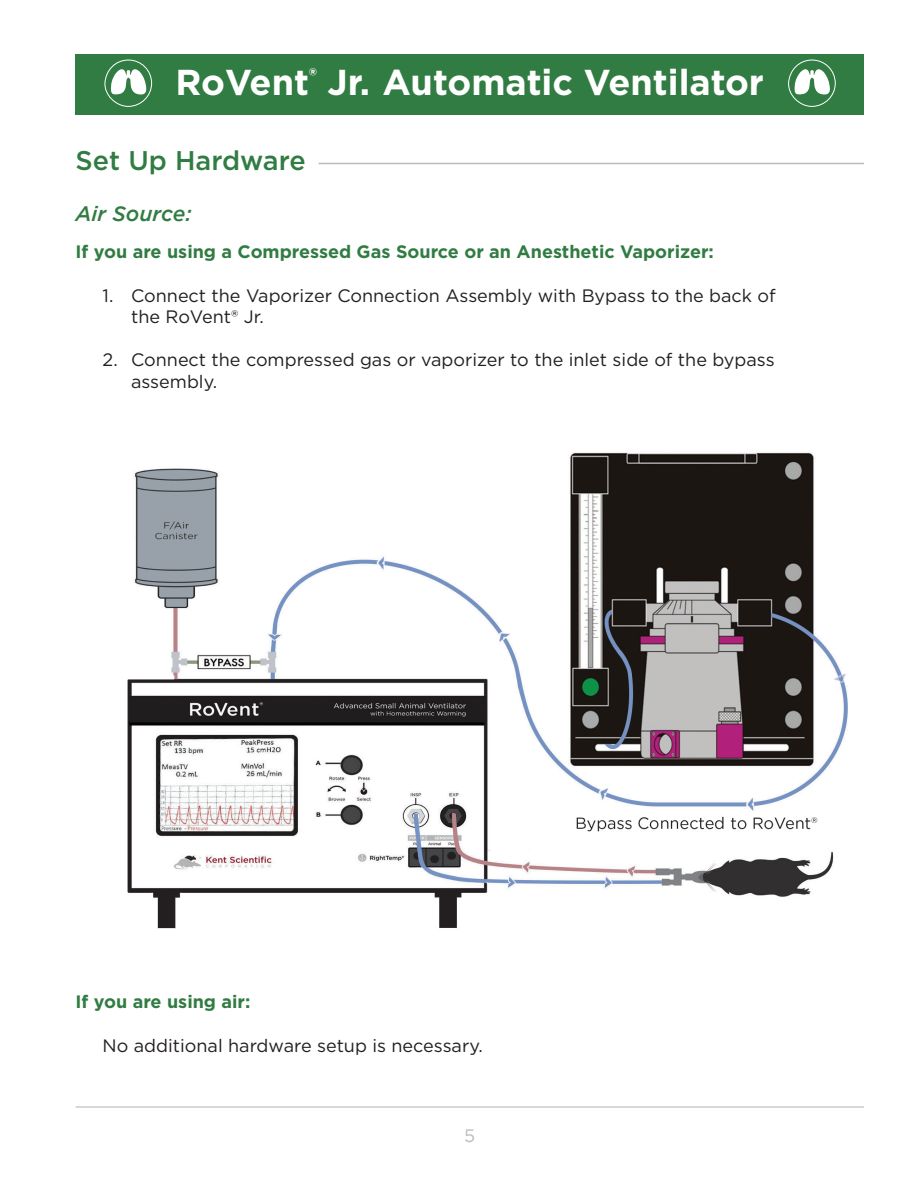
<style>
.page{position:relative;width:918px;height:1188px;background:#fff}
.page>*{position:absolute;margin:0;border:0;box-sizing:border-box;transform-origin:0 0}
.t1{font:700 36px "Gotham";color:#fff}
.t2{font:500 27px "Gotham";color:#317c42}
.t3{font:italic 500 21px "Gotham";color:#317c42}
.t4{font:18px "Gotham";color:#231f20}
.t5{font:700 18px "Gotham";color:#317c42}
.t6{font:18px "Gotham";color:#bdbbbb}
</style>
<div class="page">
<hr style="left:76px;top:1106px;width:788px;height:2px;background:#bdbbbb">
<div style="left:76px;top:54px;width:788px;height:60px;background:#317c42"></div>
<hr style="left:319px;top:163px;width:545px;height:1px;background:#bdbbbb">
<svg style="left:104px;top:59px;width:49px;height:48px"></svg>
<svg style="left:788px;top:59px;width:48px;height:48px"></svg>
<img style="left:127px;top:452px;width:721px;height:477px">
<p class="t1" style="left:176px;top:58px;width:590px">RoVent<sup>®</sup> Jr. Automatic Ventilator</p>
<p class="t2" style="left:76px;top:143px;width:232px">Set Up Hardware</p>
<p class="t3" style="left:76px;top:201px;width:118px">Air Source:</p>
<p class="t5" style="left:76px;top:240px;width:640px">If you are using a Compressed Gas Source or an Anesthetic Vaporizer:</p>
<p class="t4" style="left:103px;top:284px;width:675px">1. Connect the Vaporizer Connection Assembly with Bypass to the back of</p>
<p class="t4" style="left:131px;top:305px;width:134px">the RoVent® Jr.</p>
<p class="t4" style="left:103px;top:349px;width:674px">2. Connect the compressed gas or vaporizer to the inlet side of the bypass</p>
<p class="t4" style="left:131px;top:370px;width:88px">assembly.</p>
<p class="t5" style="left:76px;top:990px;width:176px">If you are using air:</p>
<p class="t4" style="left:103px;top:1034px;width:382px">No additional hardware setup is necessary.</p>
<p class="t6" style="left:464px;top:1124px;width:13px">5</p>
</div>
